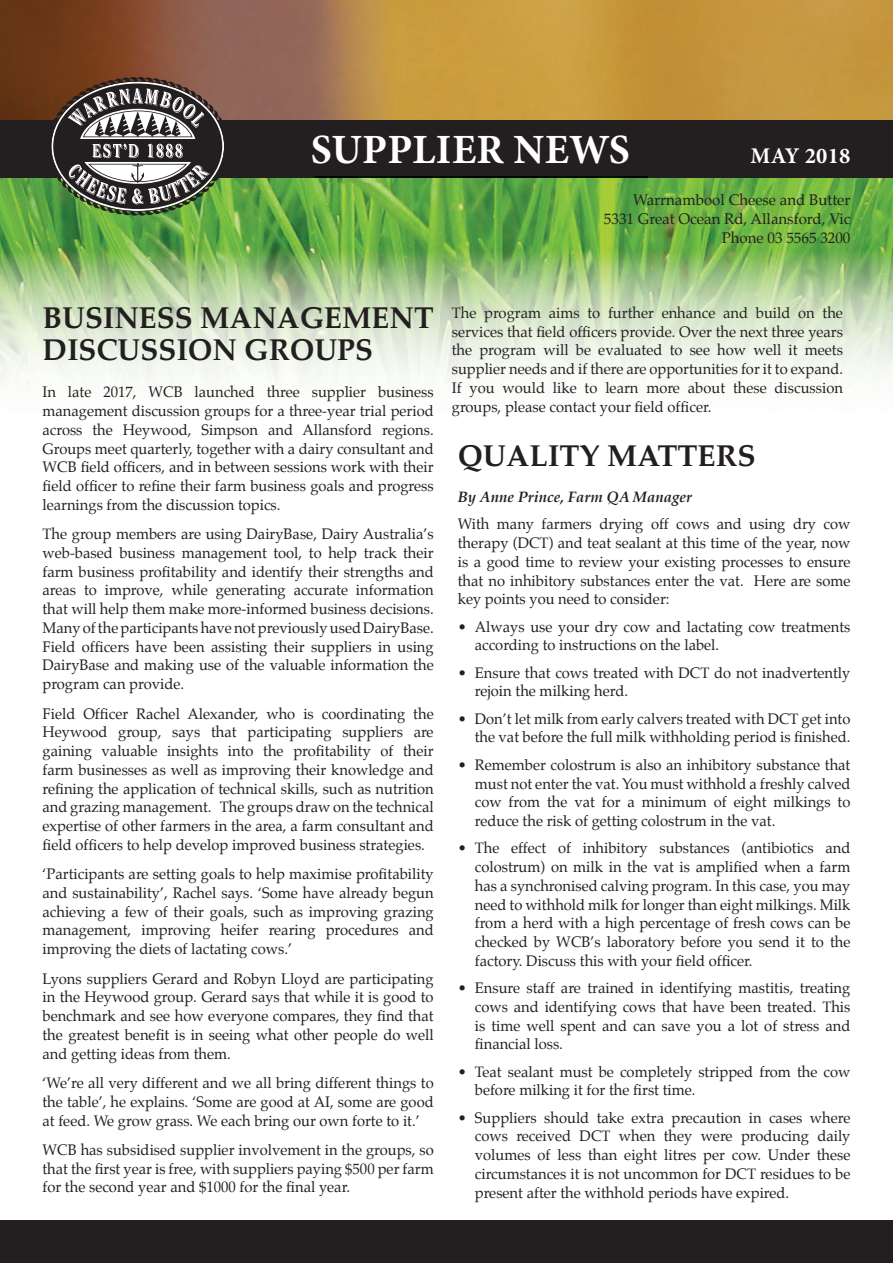
<style>
.page{position:relative;width:893px;height:1263px;background:#fff}
.page>*{position:absolute;margin:0;border:0;box-sizing:border-box;transform-origin:0 0}
.t1{font:700 41.55px "Minion Pro";letter-spacing:.01em;color:#fff}
.t2{font:700 30px/31.8px "Palatino";color:#231f20}
.t3{font:700 22.5px "Minion Pro";letter-spacing:.01em;color:#fff}
.t4{font:15px/18.8px "Palatino";color:#231f20;text-align:justify}
.t5{font:italic 700 15px "Palatino";color:#231f20}
</style>
<div class="page">
<img style="left:0;top:178px;width:893px;height:209px">
<div style="left:0;top:1220px;width:893px;height:43px;background:#231f20"></div>
<img style="left:0;top:0;width:893px;height:120px">
<div style="left:0;top:120px;width:893px;height:58px;background:#231f20"></div>
<img style="left:314px;top:176px;width:334px;height:7px">
<img style="left:314px;top:177px;width:334px;height:1px">
<svg style="left:45px;top:75px;width:186px;height:143px"></svg>
<h1 class="t1" style="left:311px;top:120px;width:321px">SUPPLIER NEWS</h1>
<h3 class="t3" style="left:751px;top:140px;width:101px">MAY 2018</h3>
<p class="t4" style="left:604px;top:190px;width:248px;line-height:19.2px;text-align:right">Warrnambool Cheese and Butter<br>5331 Great Ocean Rd, Allansford, Vic<br>Phone 03 5565 3200</p>
<h2 class="t2" style="left:43px;top:301px;width:393px">BUSINESS MANAGEMENT<br>DISCUSSION GROUPS</h2>
<p class="t4" style="left:43px;top:383px;width:393px">In late 2017, WCB launched three supplier business management discussion groups for a three-year trial period across the Heywood, Simpson and Allansford regions.<br>Groups meet quarterly, together with a dairy consultant and WCB field officers, and in between sessions work with their field officer to refine their farm business goals and progress learnings from the discussion topics.</p>
<p class="t4" style="left:43px;top:525px;width:393px">The group members are using DairyBase, Dairy Australia’s web-based business management tool, to help track their farm business profitability and identify their strengths and areas to improve, while generating accurate information that will help them make more-informed business decisions.<br>Many of the participants have not previously used DairyBase.<br>Field officers have been assisting their suppliers in using DairyBase and making use of the valuable information the program can provide.</p>
<p class="t4" style="left:43px;top:704px;width:393px">Field Officer Rachel Alexander, who is coordinating the Heywood group, says that participating suppliers are gaining valuable insights into the profitability of their farm businesses as well as improving their knowledge and refining the application of technical skills, such as nutrition and grazing management. The groups draw on the technical expertise of other farmers in the area, a farm consultant and field officers to help develop improved business strategies.</p>
<p class="t4" style="left:43px;top:865px;width:393px">‘Participants are setting goals to help maximise profitability and sustainability’, Rachel says. ‘Some have already begun achieving a few of their goals, such as improving grazing management, improving heifer rearing procedures and improving the diets of lactating cows.’</p>
<p class="t4" style="left:43px;top:969px;width:393px">Lyons suppliers Gerard and Robyn Lloyd are participating in the Heywood group. Gerard says that while it is good to benchmark and see how everyone compares, they find that the greatest benefit is in seeing what other people do well and getting ideas from them.</p>
<p class="t4" style="left:43px;top:1073px;width:393px">‘We’re all very different and we all bring different things to the table’, he explains. ‘Some are good at AI, some are good at feed. We grow grass. We each bring our own forte to it.’</p>
<p class="t4" style="left:43px;top:1140px;width:393px">WCB has subsidised supplier involvement in the groups, so that the first year is free, with suppliers paying $500 per farm for the second year and $1000 for the final year.</p>
<p class="t4" style="left:452px;top:303px;width:393px">The program aims to further enhance and build on the services that field officers provide. Over the next three years the program will be evaluated to see how well it meets supplier needs and if there are opportunities for it to expand.<br>If you would like to learn more about these discussion groups, please contact your field officer.</p>
<h2 class="t2" style="left:458px;top:439px;width:300px">QUALITY MATTERS</h2>
<p class="t5" style="left:458px;top:485px;width:236px">By Anne Prince, Farm QA Manager</p>
<p class="t4" style="left:458px;top:515px;width:394px">With many farmers drying off cows and using dry cow therapy (DCT) and teat sealant at this time of the year, now is a good time to review your existing processes to ensure that no inhibitory substances enter the vat. Here are some key points you need to consider:</p>
<p class="t4" style="left:475px;top:617px;width:377px;text-indent:-17px">• Always use your dry cow and lactating cow treatments according to instructions on the label.</p>
<p class="t4" style="left:475px;top:663px;width:377px;text-indent:-17px">• Ensure that cows treated with DCT do not inadvertently rejoin the milking herd.</p>
<p class="t4" style="left:458px;top:709px;width:394px;text-align:right">• Don’t let milk from early calvers treated with DCT get into the vat before the full milk withholding period is finished.</p>
<p class="t4" style="left:475px;top:755px;width:377px;text-indent:-17px">• Remember colostrum is also an inhibitory substance that must not enter the vat. You must withhold a freshly calved cow from the vat for a minimum of eight milkings to reduce the risk of getting colostrum in the vat.</p>
<p class="t4" style="left:475px;top:839px;width:377px;text-indent:-17px">• The effect of inhibitory substances (antibiotics and colostrum) on milk in the vat is amplified when a farm has a synchronised calving program. In this case, you may need to withhold milk for longer than eight milkings. Milk from a herd with a high percentage of fresh cows can be checked by WCB’s laboratory before you send it to the factory. Discuss this with your field officer.</p>
<p class="t4" style="left:475px;top:978px;width:377px;text-indent:-17px">• Ensure staff are trained in identifying mastitis, treating cows and identifying cows that have been treated. This is time well spent and can save you a lot of stress and financial loss.</p>
<p class="t4" style="left:475px;top:1062px;width:377px;text-indent:-17px">• Teat sealant must be completely stripped from the cow before milking it for the first time.</p>
<p class="t4" style="left:475px;top:1108px;width:377px;text-indent:-17px">• Suppliers should take extra precaution in cases where cows received DCT when they were producing daily volumes of less than eight litres per cow. Under these circumstances it is not uncommon for DCT residues to be present after the withhold periods have expired.</p>
</div>
